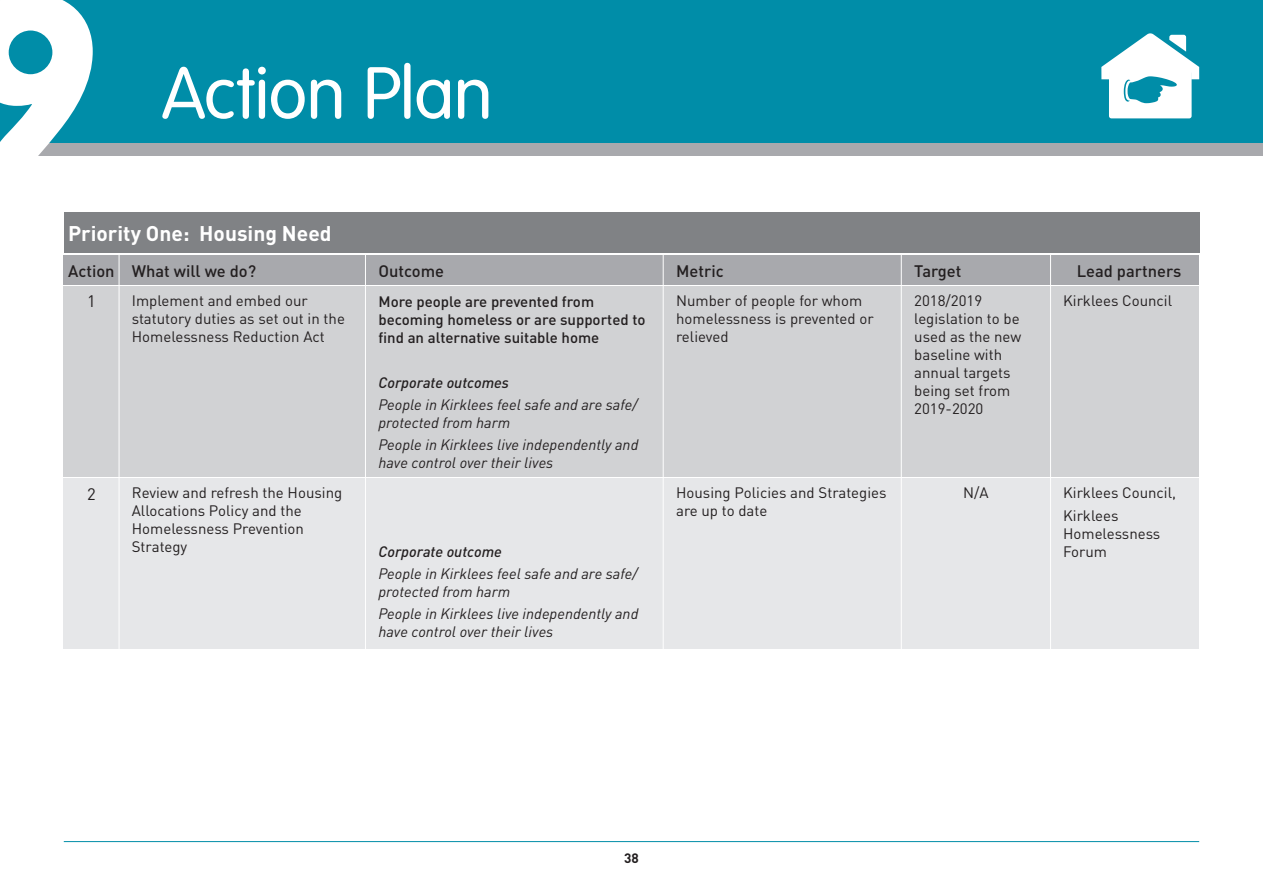
<style>
.page{position:relative;width:1263px;height:893px;background:#fff}
.page>*{position:absolute;margin:0;border:0;box-sizing:border-box;transform-origin:0 0}
.t1{font:900 240px "VAG Rounded LT";color:#fff}
.t2{font:300 72px "VAG Rounded LT";letter-spacing:-.01em;color:#fff}
.t3{font:700 21px "DIN";color:#fff}
.t4{font:500 16.5px "DIN";color:#231f20}
.t5{font:16.5px "DIN";color:#231f20}
.t6{font:15px/18px "DIN";color:#231f20}
.t7{font:italic 15px/18px "DIN";color:#231f20}
.t8{font:500 15px/18px "DIN";color:#231f20}
.t9{font:italic 500 15px "DIN";color:#231f20}
.t10{font:700 13.5px "DIN";color:#231f20}
</style>
<div class="page">
<hr style="left:64px;top:841px;width:1135px;height:1px;background:#008da8">
<div style="left:0;top:0;width:1263px;height:155px;background:#a8a9ad"></div>
<div style="left:0;top:0;width:1263px;height:142px;background:#008da8"></div>
<div style="left:64px;top:213px;width:1135px;height:40px;background:#808285"></div>
<div style="left:119px;top:286px;width:247px;height:191px;background:#d1d2d4"></div>
<div style="left:366px;top:286px;width:297px;height:191px;background:#d1d2d4"></div>
<div style="left:663px;top:286px;width:238px;height:191px;background:#d1d2d4"></div>
<div style="left:901px;top:286px;width:149px;height:191px;background:#d1d2d4"></div>
<div style="left:1050px;top:286px;width:149px;height:191px;background:#d1d2d4"></div>
<div style="left:64px;top:286px;width:55px;height:191px;background:#d1d2d4"></div>
<div style="left:119px;top:478px;width:247px;height:170px;background:#e6e7e9"></div>
<div style="left:366px;top:478px;width:297px;height:170px;background:#e6e7e9"></div>
<div style="left:663px;top:478px;width:238px;height:170px;background:#e6e7e9"></div>
<div style="left:901px;top:478px;width:149px;height:170px;background:#e6e7e9"></div>
<div style="left:1050px;top:478px;width:149px;height:170px;background:#e6e7e9"></div>
<div style="left:64px;top:478px;width:55px;height:170px;background:#e6e7e9"></div>
<div style="left:119px;top:255px;width:247px;height:30px;background:#a8a9ad"></div>
<div style="left:366px;top:255px;width:297px;height:30px;background:#a8a9ad"></div>
<div style="left:663px;top:255px;width:238px;height:30px;background:#a8a9ad"></div>
<div style="left:901px;top:255px;width:149px;height:30px;background:#a8a9ad"></div>
<div style="left:1050px;top:255px;width:149px;height:30px;background:#a8a9ad"></div>
<div style="left:64px;top:255px;width:55px;height:30px;background:#a8a9ad"></div>
<hr style="left:119px;top:255px;width:1px;height:405px;background:#fff">
<hr style="left:365px;top:255px;width:1px;height:405px;background:#fff">
<hr style="left:663px;top:255px;width:1px;height:405px;background:#fff">
<hr style="left:901px;top:255px;width:1px;height:405px;background:#fff">
<hr style="left:1050px;top:255px;width:1px;height:405px;background:#fff">
<svg style="left:1101px;top:33px;width:98px;height:85px"></svg>
<h1 class="t1" style="left:-34px;top:-62px;width:131px">9</h1>
<h2 class="t2" style="left:162px;top:52px;width:332px">Action Plan</h2>
<h3 class="t3" style="left:68px;top:220px;width:265px">Priority One: Housing Need</h3>
<p class="t4" style="left:68px;top:260px;width:189px">Action What will we do?</p>
<p class="t4" style="left:378px;top:260px;width:67px">Outcome</p>
<p class="t4" style="left:676px;top:260px;width:49px">Metric</p>
<p class="t4" style="left:914px;top:260px;width:49px">Target</p>
<p class="t4" style="left:1077px;top:260px;width:106px">Lead partners</p>
<p class="t6" style="left:676px;top:292px;width:199px">Number of people for whom homelessness is prevented or relieved</p>
<p class="t6" style="left:914px;top:292px;width:109px">2018/2019 legislation to be used as the new baseline with annual targets being set from<br>2019-2020</p>
<p class="t5" style="left:87px;top:292px;width:10px">1</p>
<p class="t6" style="left:1063px;top:292px;width:111px">Kirklees Council</p>
<p class="t6" style="left:132px;top:292px;width:215px">Implement and embed our statutory duties as set out in the<br>Homelessness Reduction Act</p>
<p class="t8" style="left:378px;top:292px;width:269px">More people are prevented from becoming homeless or are supported to find an alternative suitable home</p>
<p class="t9" style="left:378px;top:373px;width:132px">Corporate outcomes</p>
<p class="t7" style="left:378px;top:395px;width:260px">People in Kirklees feel safe and are safe/ protected from harm</p>
<p class="t7" style="left:378px;top:435px;width:261px">People in Kirklees live independently and have control over their lives</p>
<p class="t5" style="left:87px;top:484px;width:10px">2</p>
<p class="t6" style="left:132px;top:484px;width:212px">Review and refresh the Housing<br>Allocations Policy and the<br>Homelessness Prevention<br>Strategy</p>
<p class="t9" style="left:378px;top:542px;width:125px">Corporate outcome</p>
<p class="t7" style="left:378px;top:564px;width:260px">People in Kirklees feel safe and are safe/ protected from harm</p>
<p class="t7" style="left:378px;top:604px;width:261px">People in Kirklees live independently and have control over their lives</p>
<p class="t6" style="left:676px;top:484px;width:212px">Housing Policies and Strategies are up to date</p>
<p class="t6" style="left:963px;top:484px;width:27px">N/A</p>
<p class="t6" style="left:1063px;top:482px;width:114px;line-height:22.2px">Kirklees Council,<br>Kirklees</p>
<p class="t6" style="left:1063px;top:524px;width:99px">Homelessness<br>Forum</p>
<p class="t10" style="left:624px;top:849px;width:16px">38</p>
</div>
